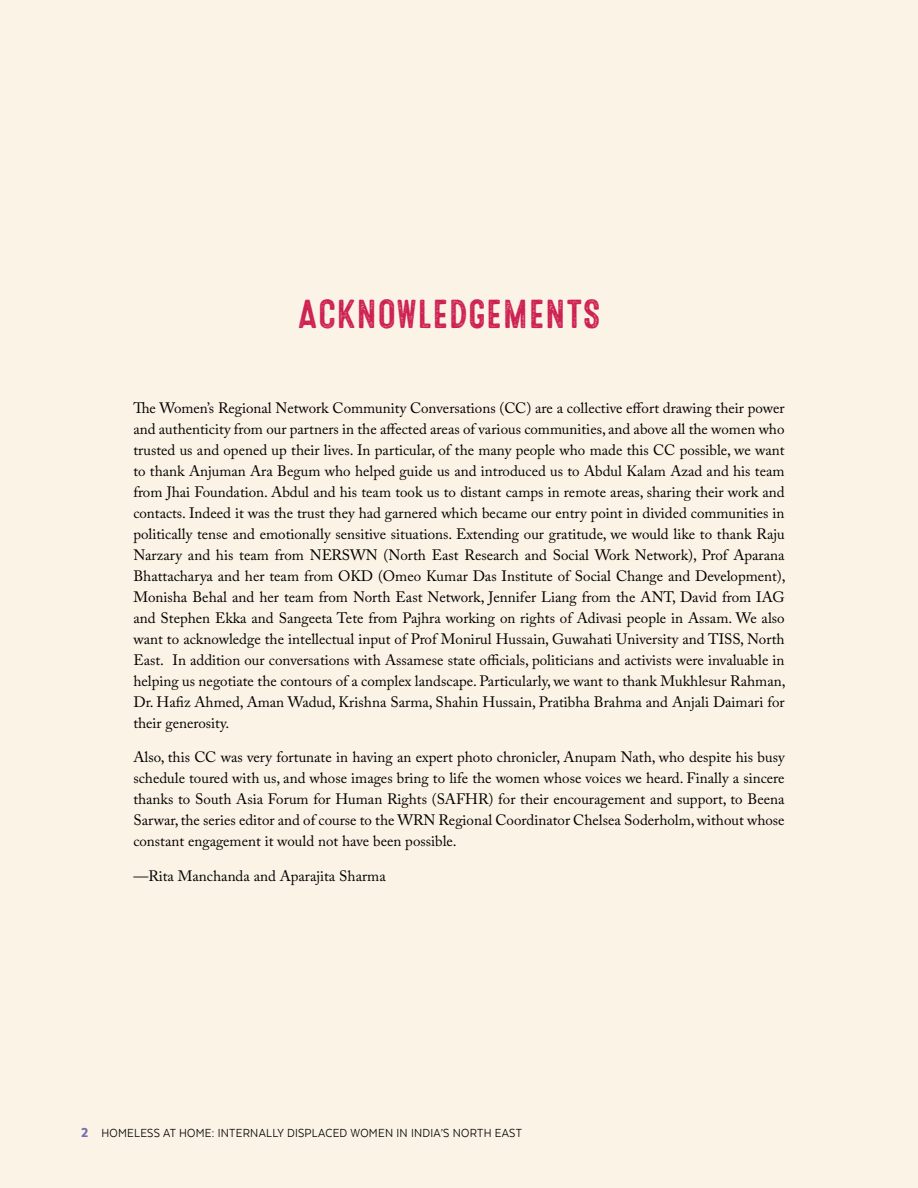
<style>
.page{position:relative;width:918px;height:1188px;background:#fbf3e5}
.page>*{position:absolute;margin:0;border:0;box-sizing:border-box;transform-origin:0 0}
.t1{font:40.5px "Microbrew Three";color:#ce2153}
.t2{font:15px/21px "Adobe Caslon Pro";color:#000;text-align:justify}
.t3{font:13.5px "Texta Narrow";letter-spacing:.02em;color:#000}
.s1{font-weight:800;font-size:15px;color:#746eb3}
</style>
<div class="page">
<h1 class="t1" style="left:297px;top:291px;width:305px">ACKNOWLEDGEMENTS</h1>
<p class="t2" style="left:133px;top:397px;width:654px">The Women’s Regional Network Community Conversations (CC) are a collective effort drawing their power and authenticity from our partners in the affected areas of various communities, and above all the women who trusted us and opened up their lives. In particular, of the many people who made this CC possible, we want to thank Anjuman Ara Begum who helped guide us and introduced us to Abdul Kalam Azad and his team from Jhai Foundation. Abdul and his team took us to distant camps in remote areas, sharing their work and contacts. Indeed it was the trust they had garnered which became our entry point in divided communities in politically tense and emotionally sensitive situations. Extending our gratitude, we would like to thank Raju Narzary and his team from NERSWN (North East Research and Social Work Network), Prof Aparana Bhattacharya and her team from OKD (Omeo Kumar Das Institute of Social Change and Development), Monisha Behal and her team from North East Network, Jennifer Liang from the ANT, David from IAG and Stephen Ekka and Sangeeta Tete from Pajhra working on rights of Adivasi people in Assam. We also want to acknowledge the intellectual input of Prof Monirul Hussain, Guwahati University and TISS, North East. In addition our conversations with Assamese state officials, politicians and activists were invaluable in helping us negotiate the contours of a complex landscape. Particularly, we want to thank Mukhlesur Rahman, Dr. Hafiz Ahmed, Aman Wadud, Krishna Sarma, Shahin Hussain, Pratibha Brahma and Anjali Daimari for their generosity.</p>
<p class="t2" style="left:133px;top:747px;width:653px">Also, this CC was very fortunate in having an expert photo chronicler, Anupam Nath, who despite his busy schedule toured with us, and whose images bring to life the women whose voices we heard. Finally a sincere thanks to South Asia Forum for Human Rights (SAFHR) for their encouragement and support, to Beena Sarwar, the series editor and of course to the WRN Regional Coordinator Chelsea Soderholm, without whose constant engagement it would not have been possible.</p>
<p class="t2" style="left:133px;top:865px;width:254px">—Rita Manchanda and Aparajita Sharma</p>
<p class="t3" style="left:81px;top:1126px;width:443px"><span class="s1">2</span> HOMELESS AT HOME: INTERNALLY DISPLACED WOMEN IN INDIA’S NORTH EAST</p>
</div>
